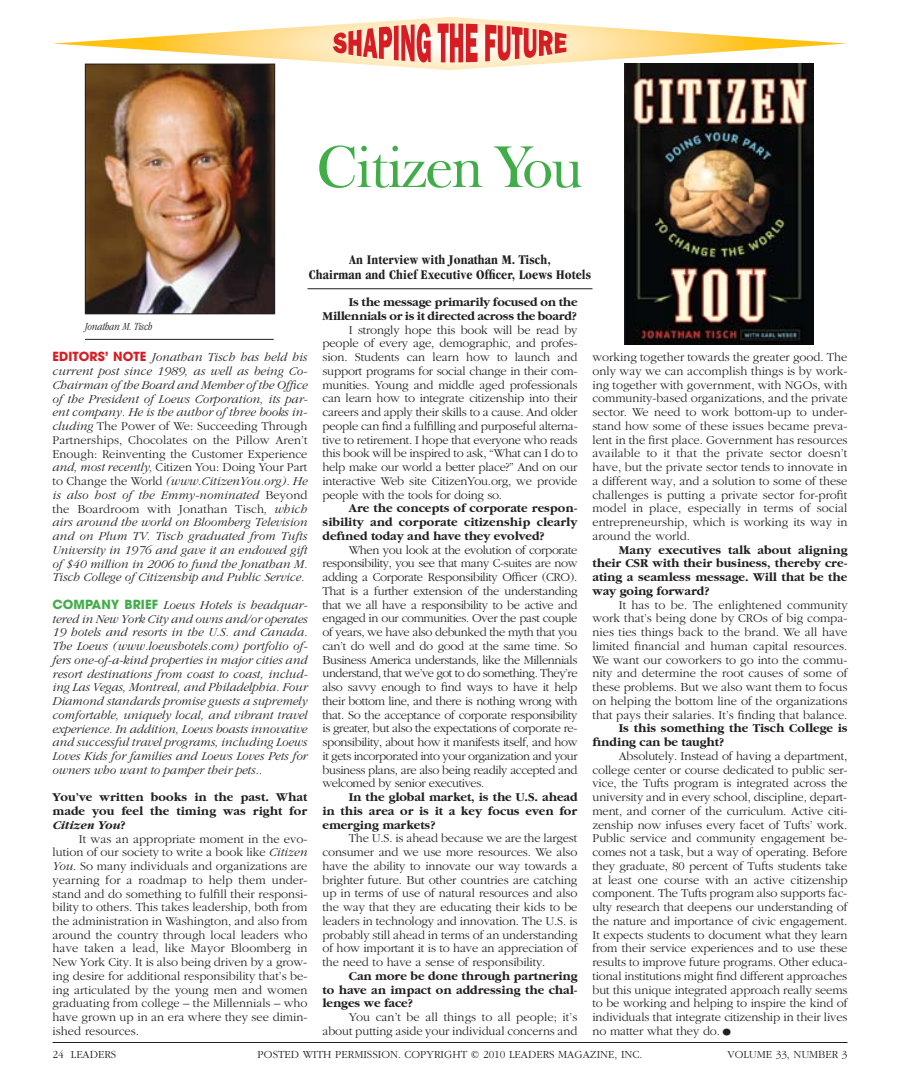
<style>
.page{position:relative;width:900px;height:1080px;background:#fff}
.page>*{position:absolute;margin:0;border:0;box-sizing:border-box;transform-origin:0 0}
.t1{font:60px "Frys Baskerville BT";letter-spacing:-.04em;color:#41ad49}
.t2{font:700 condensed 13.75px/15px "Garamond";letter-spacing:.01em;color:#231f20;text-align:center}
.t3{font:300 12.5px/13.8px "Garamond";letter-spacing:-.01em;color:#231f20;text-align:justify}
.t4{font:italic 300 12.5px/13.8px "Garamond";color:#231f20;text-align:justify}
.t5{font:700 12.5px/13.8px "Garamond";color:#231f20;text-align:justify}
.t6{font:300 11.25px "Garamond";color:#231f20}
.t7{font:italic 300 condensed 11.25px "Garamond";color:#231f20}
.s1{font-family:"Avant Garde";font-weight:700;font-style:normal;color:#d71d24}
.s2{font-style:normal}
.s3{font-family:"Avant Garde";font-weight:700;font-style:normal;color:#41ad49}
.s4{font-style:italic}
.s5{font-size:22.5px}
</style>
<div class="page">
<svg style="left:53px;top:17px;width:794px;height:53px"></svg>
<svg style="left:333px;top:23px;width:98px;height:40px;background:#eb887b"></svg>
<svg style="left:438px;top:24px;width:40px;height:38px;background:#e56b6b"></svg>
<svg style="left:485px;top:25px;width:81px;height:36px;background:#ea8578"></svg>
<img style="left:87px;top:66px;width:186px;height:246px">
<div style="left:85px;top:64px;width:190px;height:250px;border:1px solid #231f20"></div>
<hr style="left:85px;top:339px;width:189px;height:1px;background:#231f20">
<hr style="left:308px;top:288px;width:284px;height:1px;background:#231f20">
<img style="left:625px;top:64px;width:189px;height:281px">
<hr style="left:52px;top:1042px;width:796px;height:1px;background:#231f20">
<h1 class="t1" style="left:316px;top:129px;width:269px">Citizen You</h1>
<p class="t2" style="left:309px;top:252px;width:284px">An Interview with Jonathan M. Tisch,<br>Chairman and Chief Executive Officer, Loews Hotels</p>
<p class="t7" style="left:85px;top:321px;width:69px">Jonathan M. Tisch</p>
<p class="t4" style="left:52px;top:351px;width:257px"><span class="s1">EDITORS’ NOTE</span> Jonathan Tisch has held his current post since 1989, as well as being Co-Chairman of the Board and Member of the Office of the President of Loews Corporation, its par&shy;ent company. He is the author of three books in&shy;cluding <span class="s2">the power of we: succeeding through partnerships, chocolates on the pillow aren’t enough: reinventing the customer experience </span>and, most recently, <span class="s2">citizen you: doing your part to change the world</span> (www.CitizenYou.org). He is also host of the Emmy-nominated <span class="s2">beyond the boardroom with Jonathan tisch</span>, which airs around the world on Bloomberg Television and on Plum TV. Tisch graduated from Tufts University in 1976 and gave it an endowed gift of $40 million in 2006 to fund the Jonathan M.<br>Tisch College of Citizenship and Public Service.</p>
<p class="t4" style="left:52px;top:598px;width:258px;text-align:left"><span class="s3">COMPANY BRIEF</span> Loews Hotels is headquar&shy;tered in New York City and owns and/or operates 19 hotels and resorts in the U.S. and Canada.<br>The Loews (www.loewshotels.com) portfolio of&shy;fers one-of-a-kind properties in major cities and resort destinations from coast to coast, includ&shy;ing Las Vegas, Montreal, and Philadelphia. Four Diamond standards promise guests a supremely comfortable, uniquely local, and vibrant travel experience. In addition, Loews boasts innovative and successful travel programs, including Loews Loves Kids for families and Loews Loves Pets for owners who want to pamper their pets..</p>
<p class="t5" style="left:52px;top:791px;width:256px">You’ve written books in the past. What made you feel the timing was right for <span class="s4">Citizen You</span>?</p>
<p class="t3" style="left:52px;top:832px;width:257px;text-indent:26px">it was an appropriate moment in the evo&shy;lution of our society to write a book like <span class="s4">Citizen You</span>. so many individuals and organizations are yearning for a roadmap to help them under&shy;stand and do something to fulfill their responsi&shy;bility to others. this takes leadership, both from the administration in washington, and also from around the country through local leaders who have taken a lead, like mayor bloomberg in new york city. it is also being driven by a grow&shy;ing desire for additional responsibility that’s be&shy;ing articulated by the young men and women graduating from college – the millennials – who have grown up in an era where they see dimin&shy;ished resources.</p>
<p class="t5" style="left:322px;top:296px;width:257px;text-align:right">Is the message primarily focused on the<br>Millennials or is it directed across the board?</p>
<p class="t3" style="left:322px;top:323px;width:257px;text-indent:26px">i strongly hope this book will be read by people of every age, demographic, and profes&shy;sion. students can learn how to launch and support programs for social change in their com&shy;munities. young and middle aged professionals can learn how to integrate citizenship into their careers and apply their skills to a cause. and older people can find a fulfilling and purposeful alterna&shy;tive to retirement. i hope that everyone who reads this book will be inspired to ask, “what can i do to help make our world a better place?” and on our interactive web site citizenyou.org, we provide people with the tools for doing so.</p>
<p class="t5" style="left:322px;top:502px;width:256px;text-indent:26px">Are the concepts of corporate respon&shy;sibility and corporate citizenship clearly defined today and have they evolved?</p>
<p class="t3" style="left:322px;top:543px;width:257px;text-indent:26px">when you look at the evolution of corporate responsibility, you see that many c-suites are now adding a corporate responsibility officer (cro). that is a further extension of the understanding that we all have a responsibility to be active and engaged in our communities. over the past couple of years, we have also debunked the myth that you can’t do well and do good at the same time. so business america understands, like the millennials understand, that we’ve got to do something. they’re also savvy enough to find ways to have it help their bottom line, and there is nothing wrong with that. so the acceptance of corporate responsibility is greater, but also the expectations of corporate re&shy;sponsibility, about how it manifests itself, and how it gets incorporated into your organization and your business plans, are also being readily accepted and welcomed by senior executives.</p>
<p class="t5" style="left:322px;top:791px;width:257px;text-indent:26px">In the global market, is the U.S. ahead in this area or is it a key focus even for emerging markets?</p>
<p class="t3" style="left:322px;top:832px;width:257px;text-indent:26px">the u.s. is ahead because we are the largest consumer and we use more resources. we also have the ability to innovate our way towards a brighter future. but other countries are catching up in terms of use of natural resources and also the way that they are educating their kids to be leaders in technology and innovation. the u.s. is probably still ahead in terms of an understanding of how important it is to have an appreciation of the need to have a sense of responsibility.</p>
<p class="t5" style="left:322px;top:969px;width:257px;text-indent:26px">Can more be done through partnering to have an impact on addressing the chal&shy;lenges we face?</p>
<p class="t3" style="left:322px;top:1011px;width:256px;text-align:right">you can’t be all things to all people; it’s about putting aside your individual concerns and</p>
<p class="t3" style="left:592px;top:351px;width:257px">working together towards the greater good. the only way we can accomplish things is by work&shy;ing together with government, with ngos, with community-based organizations, and the private sector. we need to work bottom-up to under&shy;stand how some of these issues became preva&shy;lent in the first place. government has resources available to it that the private sector doesn’t have, but the private sector tends to innovate in a different way, and a solution to some of these challenges is putting a private sector for-profit model in place, especially in terms of social entrepreneurship, which is working its way in around the world.</p>
<p class="t5" style="left:592px;top:543px;width:257px;text-indent:26px">Many executives talk about aligning their CSR with their business, thereby cre&shy;ating a seamless message. Will that be the way going forward?</p>
<p class="t3" style="left:592px;top:598px;width:257px;text-indent:26px">it has to be. the enlightened community work that’s being done by cros of big compa&shy;nies ties things back to the brand. we all have limited financial and human capital resources. we want our coworkers to go into the commu&shy;nity and determine the root causes of some of these problems. but we also want them to focus on helping the bottom line of the organizations that pays their salaries. it’s finding that balance.</p>
<p class="t5" style="left:592px;top:722px;width:257px;text-indent:26px">Is this something the Tisch College is finding can be taught?</p>
<p class="t3" style="left:592px;top:749px;width:257px;text-indent:26px">absolutely. instead of having a department, college center or course dedicated to public ser&shy;vice, the tufts program is integrated across the university and in every school, discipline, depart&shy;ment, and corner of the curriculum. active citi&shy;zenship now infuses every facet of tufts’ work. public service and community engagement be&shy;comes not a task, but a way of operating. before they graduate, 80 percent of tufts students take at least one course with an active citizenship component. the tufts program also supports fac&shy;ulty research that deepens our understanding of the nature and importance of civic engagement. it expects students to document what they learn from their service experiences and to use these results to improve future programs. other educa&shy;tional institutions might find different approaches but this unique integrated approach really seems to be working and helping to inspire the kind of individuals that integrate citizenship in their lives no matter what they do.<span class="s5">•</span></p>
<p class="t6" style="left:52px;top:1048px;width:65px">24 leaders</p>
<p class="t6" style="left:258px;top:1048px;width:386px">posted with permission. copyright © 2010 leaders magazine, inc.</p>
<p class="t6" style="left:728px;top:1048px;width:121px">volume 33, number 3</p>
</div>
